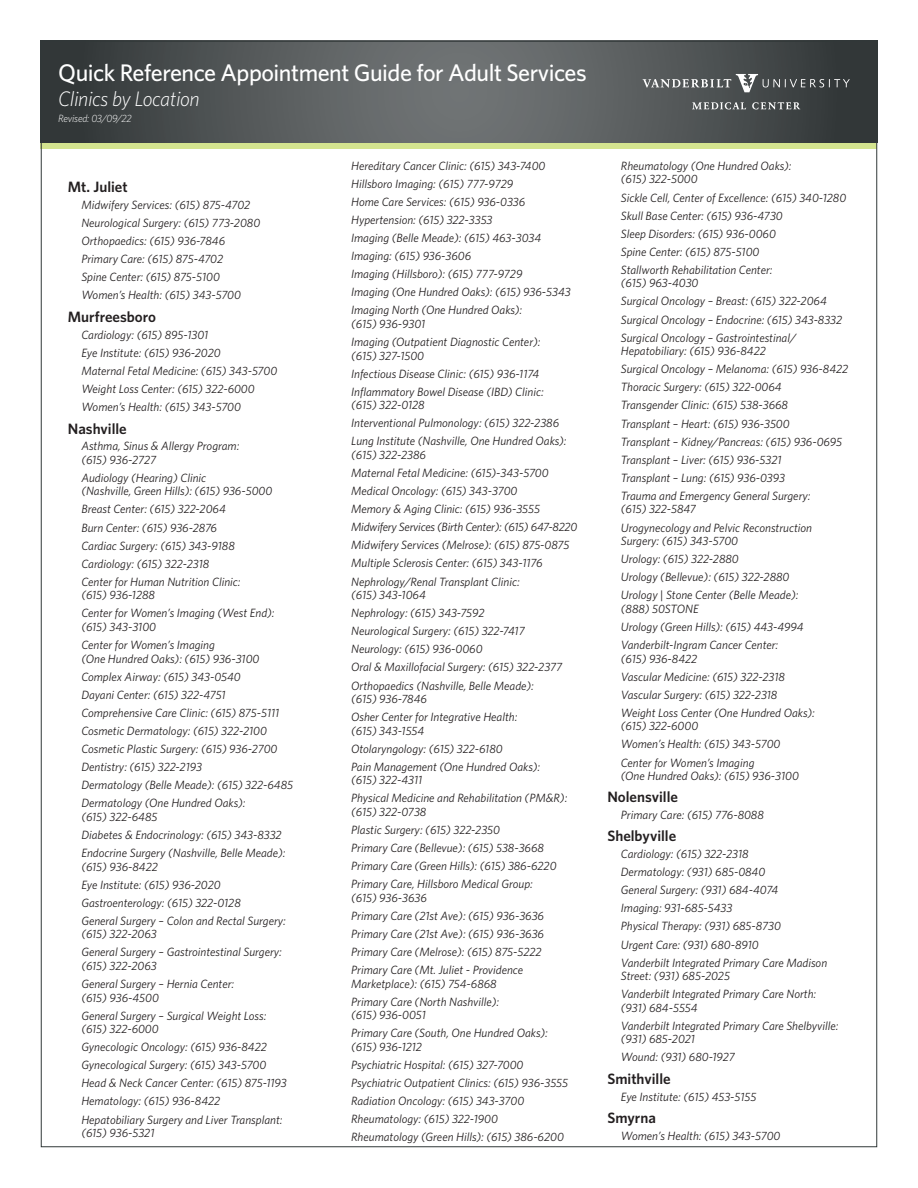
<style>
.page{position:relative;width:918px;height:1188px;background:#fff}
.page>*{position:absolute;margin:0;border:0;box-sizing:border-box;transform-origin:0 0}
.t1{font:500 24px "Whitney";letter-spacing:-.02em;color:#fff}
.t2{font:italic 300 21px "Whitney";letter-spacing:-.02em;color:#fff}
.t3{font:600 15px "Whitney";color:#231f20}
.t4{font:italic 12px/18.1px "Whitney";color:#231f20}
.t5{font:italic 300 10.5px "Whitney";letter-spacing:-.02em;color:#fff}
</style>
<div class="page">
<svg style="left:43px;top:43px;width:832px;height:100px;background:#535758"></svg>
<div style="left:41px;top:143px;width:836px;height:5px;background:#d4e48f"></div>
<svg style="left:752px;top:102px;width:48px;height:7px"></svg>
<svg style="left:692px;top:102px;width:54px;height:7px"></svg>
<svg style="left:643px;top:74px;width:207px;height:18px;background:#616566"></svg>
<h1 class="t1" style="left:58px;top:57px;width:530px">Quick Reference Appointment Guide for Adult Services</h1>
<h2 class="t2" style="left:58px;top:85px;width:143px">Clinics by Location</h2>
<p class="t5" style="left:58px;top:111px;width:75px">Revised: 03/09/22</p>
<p class="t3" style="left:68px;top:177px;width:61px">Mt. Juliet</p>
<p class="t4" style="left:81px;top:195px;width:180px">Midwifery Services: (615) 875-4702<br>Neurological Surgery: (615) 773-2080<br>Orthopaedics: (615) 936-7846<br>Primary Care: (615) 875-4702<br>Spine Center: (615) 875-5100<br>Women’s Health: (615) 343-5700</p>
<p class="t3" style="left:68px;top:307px;width:90px">Murfreesboro</p>
<p class="t4" style="left:81px;top:325px;width:197px">Cardiology: (615) 895-1301<br>Eye Institute: (615) 936-2020<br>Maternal Fetal Medicine: (615) 343-5700<br>Weight Loss Center: (615) 322-6000<br>Women’s Health: (615) 343-5700</p>
<p class="t3" style="left:68px;top:418px;width:60px">Nashville</p>
<p class="t4" style="left:81px;top:439px;width:160px;line-height:13.5px">Asthma, Sinus &amp; Allergy Program: (615) 936-2727</p>
<p class="t4" style="left:81px;top:471px;width:192px;line-height:13.5px">Audiology (Hearing) Clinic<br>(Nashville, Green Hills): (615) 936-5000</p>
<p class="t4" style="left:81px;top:500px;width:161px">Breast Center: (615) 322-2064<br>Burn Center: (615) 936-2876<br>Cardiac Surgery: (615) 343-9188<br>Cardiology: (615) 322-2318<br>Center for Human Nutrition Clinic:</p>
<p class="t4" style="left:81px;top:586px;width:195px">(615) 936-1288<br>Center for Women’s Imaging (West End):</p>
<p class="t4" style="left:81px;top:617px;width:135px">(615) 343-3100<br>Center for Women’s Imaging</p>
<p class="t4" style="left:81px;top:649px;width:213px">(One Hundred Oaks): (615) 936-3100<br>Complex Airway: (615) 343-0540<br>Dayani Center: (615) 322-4751<br>Comprehensive Care Clinic: (615) 875-5111<br>Cosmetic Dermatology: (615) 322-2100<br>Cosmetic Plastic Surgery: (615) 936-2700<br>Dentistry: (615) 322-2193<br>Dermatology (Belle Meade): (615) 322-6485<br>Dermatology (One Hundred Oaks):</p>
<p class="t4" style="left:81px;top:807px;width:206px">(615) 322-6485<br>Diabetes &amp; Endocrinology: (615) 343-8332<br>Endocrine Surgery (Nashville, Belle Meade):</p>
<p class="t4" style="left:81px;top:857px;width:206px">(615) 936-8422<br>Eye Institute: (615) 936-2020<br>Gastroenterology: (615) 322-0128<br>General Surgery – Colon and Rectal Surgery:</p>
<p class="t4" style="left:81px;top:925px;width:202px">(615) 322-2063<br>General Surgery – Gastrointestinal Surgery:</p>
<p class="t4" style="left:81px;top:956px;width:154px">(615) 322-2063<br>General Surgery – Hernia Center:</p>
<p class="t4" style="left:81px;top:988px;width:187px">(615) 936-4500<br>General Surgery – Surgical Weight Loss:</p>
<p class="t4" style="left:81px;top:1020px;width:207px">(615) 322-6000<br>Gynecologic Oncology: (615) 936-8422<br>Gynecological Surgery: (615) 343-5700<br>Head &amp; Neck Cancer Center: (615) 875-1193<br>Hematology: (615) 936-8422<br>Hepatobiliary Surgery and Liver Transplant:</p>
<p class="t4" style="left:81px;top:1124px;width:75px">(615) 936-5321</p>
<p class="t4" style="left:351px;top:156px;width:221px">Hereditary Cancer Clinic: (615) 343-7400<br>Hillsboro Imaging: (615) 777-9729<br>Home Care Services: (615) 936-0336<br>Hypertension: (615) 322-3353<br>Imaging (Belle Meade): (615) 463-3034<br>Imaging: (615) 936-3606<br>Imaging (Hillsboro): (615) 777-9729<br>Imaging (One Hundred Oaks): (615) 936-5343<br>Imaging North (One Hundred Oaks):</p>
<p class="t4" style="left:351px;top:314px;width:191px">(615) 936-9301<br>Imaging (Outpatient Diagnostic Center):</p>
<p class="t4" style="left:351px;top:346px;width:194px">(615) 327-1500<br>Infectious Disease Clinic: (615) 936-1174<br>Inflammatory Bowel Disease (IBD) Clinic:</p>
<p class="t4" style="left:351px;top:396px;width:217px">(615) 322-0128<br>Interventional Pulmonology: (615) 322-2386<br>Lung Institute (Nashville, One Hundred Oaks):</p>
<p class="t4" style="left:351px;top:445px;width:228px">(615) 322-2386<br>Maternal Fetal Medicine: (615)-343-5700<br>Medical Oncology: (615) 343-3700<br>Memory &amp; Aging Clinic: (615) 936-3555<br>Midwifery Services (Birth Center): (615) 647-8220<br>Midwifery Services (Melrose): (615) 875-0875<br>Multiple Sclerosis Center: (615) 343-1176<br>Nephrology/Renal Transplant Clinic:</p>
<p class="t4" style="left:351px;top:586px;width:213px">(615) 343-1064<br>Nephrology: (615) 343-7592<br>Neurological Surgery: (615) 322-7417<br>Neurology: (615) 936-0060<br>Oral &amp; Maxillofacial Surgery: (615) 322-2377<br>Orthopaedics (Nashville, Belle Meade):</p>
<p class="t4" style="left:351px;top:690px;width:168px">(615) 936-7846<br>Osher Center for Integrative Health:</p>
<p class="t4" style="left:351px;top:721px;width:191px">(615) 343-1554<br>Otolaryngology: (615) 322-6180<br>Pain Management (One Hundred Oaks):</p>
<p class="t4" style="left:351px;top:771px;width:218px">(615) 322-4311<br>Physical Medicine and Rehabilitation (PM&amp;R):</p>
<p class="t4" style="left:351px;top:802px;width:207px">(615) 322-0738<br>Plastic Surgery: (615) 322-2350<br>Primary Care (Bellevue): (615) 538-3668<br>Primary Care (Green Hills): (615) 386-6220<br>Primary Care, Hillsboro Medical Group:</p>
<p class="t4" style="left:351px;top:888px;width:194px">(615) 936-3636<br>Primary Care (21st Ave): (615) 936-3636<br>Primary Care (21st Ave): (615) 936-3636<br>Primary Care (Melrose): (615) 875-5222<br>Primary Care (Mt. Juliet - Providence</p>
<p class="t4" style="left:351px;top:974px;width:150px">Marketplace): (615) 754-6868<br>Primary Care (North Nashville):</p>
<p class="t4" style="left:351px;top:1006px;width:198px">(615) 936-0051<br>Primary Care (South, One Hundred Oaks):</p>
<p class="t4" style="left:351px;top:1037px;width:219px">(615) 936-1212<br>Psychiatric Hospital: (615) 327-7000<br>Psychiatric Outpatient Clinics: (615) 936-3555<br>Radiation Oncology: (615) 343-3700<br>Rheumatology: (615) 322-1900<br>Rheumatology (Green Hills): (615) 386-6200</p>
<p class="t4" style="left:621px;top:159px;width:172px;line-height:13.5px">Rheumatology (One Hundred Oaks): (615) 322-5000</p>
<p class="t4" style="left:621px;top:188px;width:227px">Sickle Cell, Center of Excellence: (615) 340-1280<br>Skull Base Center: (615) 936-4730<br>Sleep Disorders: (615) 936-0060<br>Spine Center: (615) 875-5100<br>Stallworth Rehabilitation Center:</p>
<p class="t4" style="left:621px;top:274px;width:223px">(615) 963-4030<br>Surgical Oncology – Breast: (615) 322-2064<br>Surgical Oncology – Endocrine: (615) 343-8332<br>Surgical Oncology – Gastrointestinal/</p>
<p class="t4" style="left:621px;top:342px;width:229px">Hepatobiliary: (615) 936-8422<br>Surgical Oncology – Melanoma: (615) 936-8422<br>Thoracic Surgery: (615) 322-0064<br>Transgender Clinic: (615) 538-3668<br>Transplant – Heart: (615) 936-3500<br>Transplant – Kidney/Pancreas: (615) 936-0695<br>Transplant – Liver: (615) 936-5321<br>Transplant – Lung: (615) 936-0393<br>Trauma and Emergency General Surgery:</p>
<p class="t4" style="left:621px;top:500px;width:193px">(615) 322-5847<br>Urogynecology and Pelvic Reconstruction</p>
<p class="t4" style="left:621px;top:532px;width:179px">Surgery: (615) 343-5700<br>Urology: (615) 322-2880<br>Urology (Bellevue): (615) 322-2880<br>Urology | Stone Center (Belle Meade):</p>
<p class="t4" style="left:621px;top:599px;width:184px">(888) 50STONE<br>Urology (Green Hills): (615) 443-4994<br>Vanderbilt-Ingram Cancer Center:</p>
<p class="t4" style="left:621px;top:649px;width:195px">(615) 936-8422<br>Vascular Medicine: (615) 322-2318<br>Vascular Surgery: (615) 322-2318<br>Weight Loss Center (One Hundred Oaks):</p>
<p class="t4" style="left:621px;top:717px;width:161px">(615) 322-6000<br>Women’s Health: (615) 343-5700<br>Center for Women’s Imaging</p>
<p class="t4" style="left:621px;top:766px;width:180px">(One Hundred Oaks): (615) 936-3100</p>
<p class="t3" style="left:607px;top:787px;width:72px">Nolensville</p>
<p class="t4" style="left:621px;top:805px;width:144px">Primary Care: (615) 776-8088</p>
<p class="t3" style="left:607px;top:826px;width:70px">Shelbyville</p>
<p class="t4" style="left:621px;top:845px;width:208px">Cardiology: (615) 322-2318<br>Dermatology: (931) 685-0840<br>General Surgery: (931) 684-4074<br>Imaging: 931-685-5433<br>Physical Therapy: (931) 685-8730<br>Urgent Care: (931) 680-8910<br>Vanderbilt Integrated Primary Care Madison</p>
<p class="t4" style="left:621px;top:967px;width:197px">Street: (931) 685-2025<br>Vanderbilt Integrated Primary Care North:</p>
<p class="t4" style="left:621px;top:998px;width:219px">(931) 684-5554<br>Vanderbilt Integrated Primary Care Shelbyville:</p>
<p class="t4" style="left:621px;top:1030px;width:115px">(931) 685-2021<br>Wound: (931) 680-1927</p>
<p class="t3" style="left:607px;top:1069px;width:65px">Smithville</p>
<p class="t4" style="left:621px;top:1087px;width:137px">Eye Institute: (615) 453-5155</p>
<p class="t3" style="left:607px;top:1108px;width:50px">Smyrna</p>
<p class="t4" style="left:621px;top:1127px;width:161px">Women’s Health: (615) 343-5700</p>
</div>
